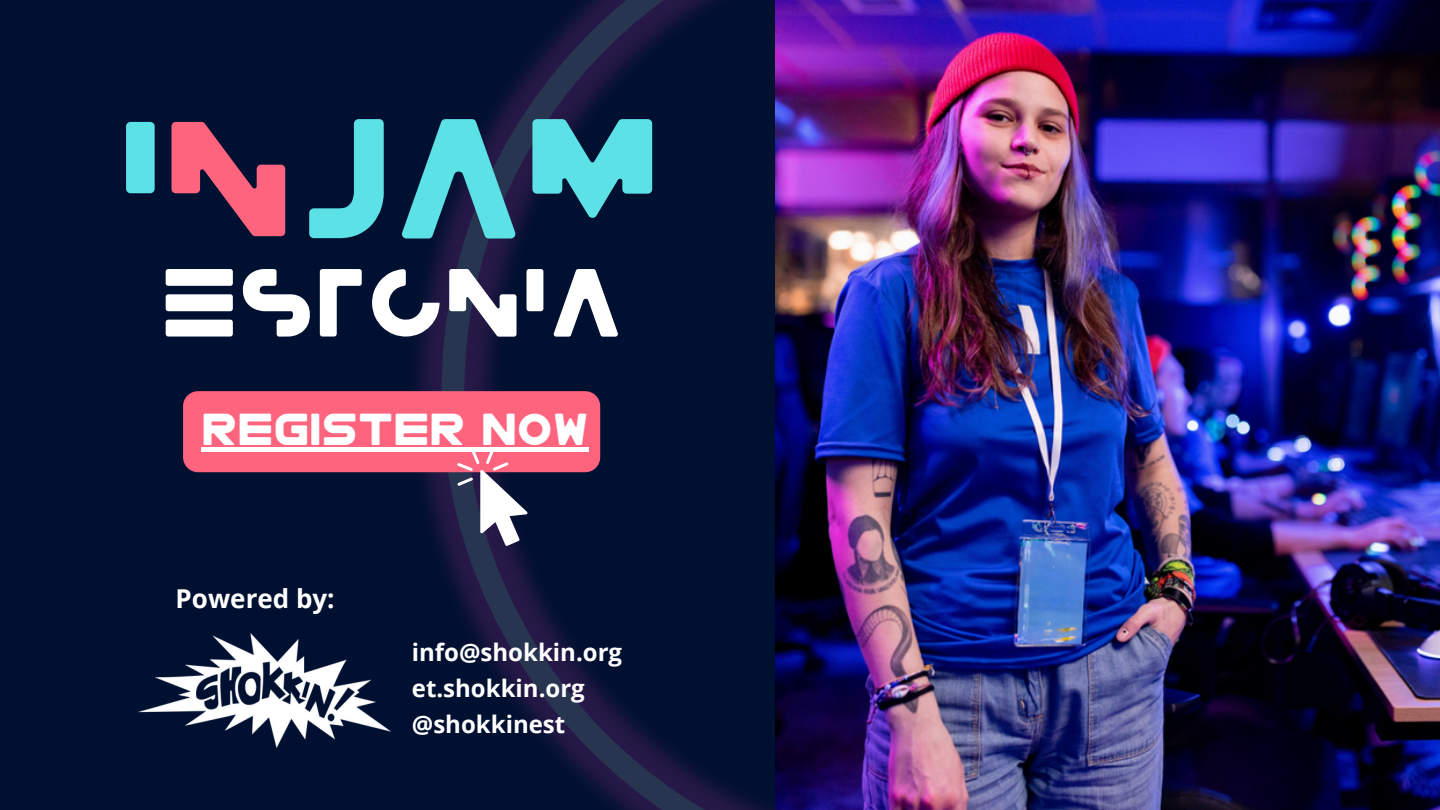
<style>
.page{position:relative;width:1440px;height:810px;background:#001030}
.page>*{position:absolute;margin:0;border:0;box-sizing:border-box;transform-origin:0 0}
.t1{font:176.6px "Ichiji One";color:#5ce1e6}
.t2{font:100px "Ichiji One";color:#fff}
.t3{font:46.4px "Ichiji One";color:#fff}
.t4{font:700 26px "Open Sans";color:#fff}
.t5{font:700 24px "Open Sans";color:#fff}
.s1{font-size:169px}
.s2{font-size:169px;color:#ff647e}
</style>
<div class="page">
<img style="left:394px;top:229px;width:48px;height:324px">
<svg style="left:442px;top:0;width:326px;height:810px"></svg>
<img style="left:775px;top:0;width:665px;height:810px">
<div style="left:183px;top:391px;width:417px;height:81px;background:#ff647e;border-radius:15px"></div>
<svg style="left:457px;top:452px;width:71px;height:94px"></svg>
<hr style="left:202px;top:448px;width:387px;height:4px;background:#fff">
<img style="left:138px;top:633px;width:252px;height:114px">
<p class="t1" style="left:118px;top:89px;width:545px"><span class="s1">I</span><span class="s2">N</span>JAM</p>
<p class="t2" style="left:161px;top:252px;width:463px">ESTONIA</p>
<p class="t3" style="left:202px;top:406px;width:389px">REGISTER NOW</p>
<p class="t4" style="left:176px;top:581px;width:161px">Powered by:</p>
<p class="t5" style="left:412px;top:635px;width:212px">info@shokkin.org</p>
<p class="t5" style="left:412px;top:671px;width:174px">et.shokkin.org</p>
<p class="t5" style="left:412px;top:707px;width:155px">@shokkinest</p>
</div>
